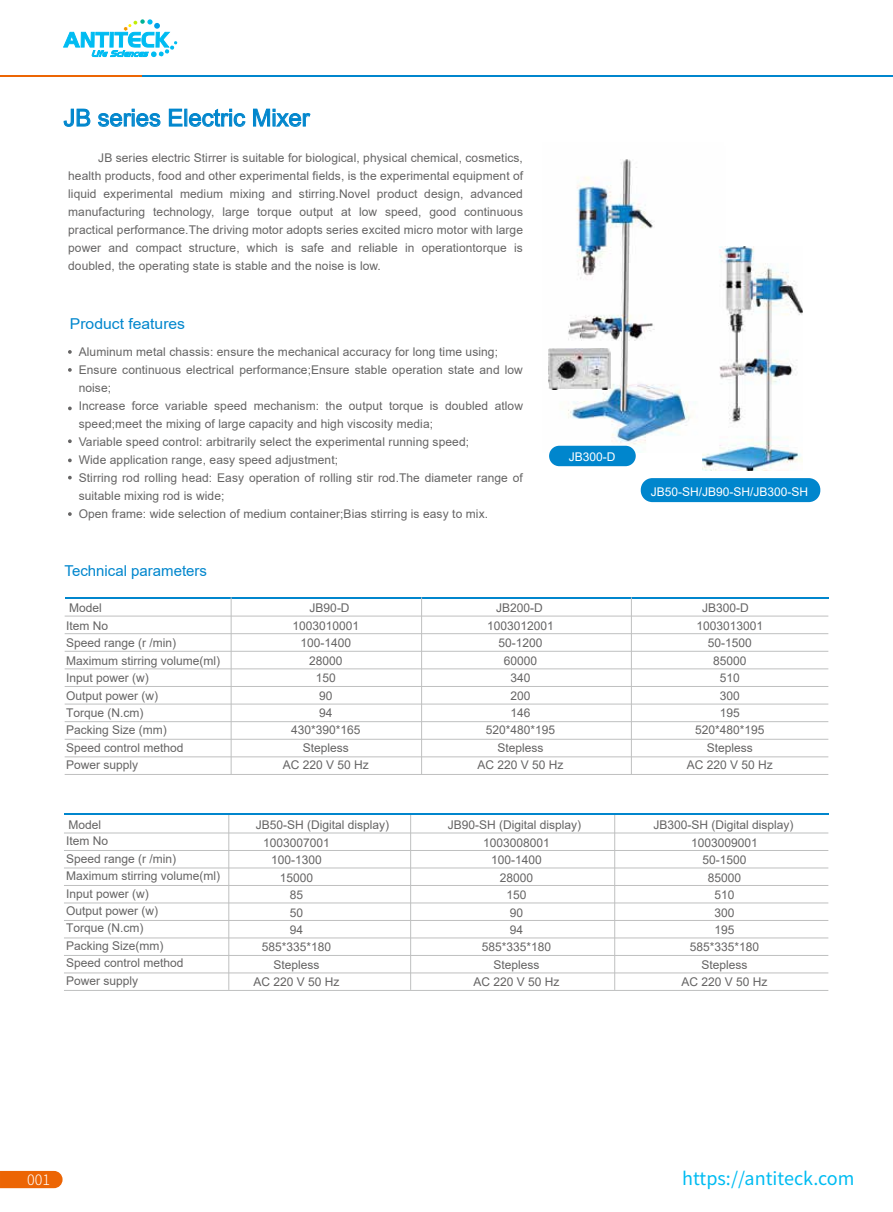
<style>
.page{position:relative;width:893px;height:1212px;background:#fff}
.page>*{position:absolute;margin:0;border:0;box-sizing:border-box;transform-origin:0 0}
.t1{font:23.7px "Arial";color:#0086cd}
.t2{font:18px "Source Han Sans CN";color:#00bcf2}
.t3{font:15px "Arial";color:#0086cd}
.t4{font:15px "Arial";color:#0086cd;scale:1.05 1}
.t5{font:300 14.4px "Source Han Sans CN";color:#fff}
.t6{font:12px/17.4px "Arial";color:#656464;text-align:center}
.t7{font:12px "Arial";color:#fff}
</style>
<div class="page">
<svg style="left:64px;top:109px;width:26px;height:18px"></svg>
<svg style="left:98px;top:109px;width:62px;height:18px"></svg>
<svg style="left:169px;top:109px;width:76px;height:18px"></svg>
<svg style="left:253px;top:109px;width:57px;height:18px"></svg>
<svg style="left:68px;top:350px;width:4px;height:4px"></svg>
<svg style="left:68px;top:407px;width:4px;height:3px"></svg>
<svg style="left:68px;top:512px;width:4px;height:4px"></svg>
<svg style="left:68px;top:458px;width:4px;height:4px"></svg>
<svg style="left:68px;top:476px;width:4px;height:3px"></svg>
<svg style="left:68px;top:439px;width:4px;height:4px"></svg>
<svg style="left:68px;top:368px;width:4px;height:4px"></svg>
<hr style="left:410px;top:814px;width:1px;height:176px;background:#bfc0c0">
<hr style="left:229px;top:814px;width:1px;height:176px;background:#bfc0c0">
<hr style="left:614px;top:814px;width:1px;height:176px;background:#bfc0c0">
<hr style="left:64px;top:813px;width:764px;height:2px;background:#0086cd">
<hr style="left:64px;top:885px;width:764px;height:1px;background:#bfc0c0">
<hr style="left:64px;top:868px;width:764px;height:1px;background:#bfc0c0">
<hr style="left:64px;top:850px;width:764px;height:1px;background:#bfc0c0">
<hr style="left:64px;top:833px;width:764px;height:1px;background:#bfc0c0">
<hr style="left:64px;top:903px;width:764px;height:1px;background:#bfc0c0">
<hr style="left:64px;top:920px;width:764px;height:1px;background:#bfc0c0">
<hr style="left:64px;top:938px;width:764px;height:1px;background:#bfc0c0">
<hr style="left:64px;top:955px;width:764px;height:1px;background:#bfc0c0">
<hr style="left:64px;top:973px;width:764px;height:1px;background:#bfc0c0">
<hr style="left:64px;top:990px;width:764px;height:1px;background:#bfc0c0">
<hr style="left:65px;top:597px;width:763px;height:1px;background:#0086cd">
<hr style="left:631px;top:597px;width:1px;height:177px;background:#bfc0c0">
<hr style="left:231px;top:597px;width:1px;height:177px;background:#bfc0c0">
<hr style="left:421px;top:597px;width:1px;height:177px;background:#bfc0c0">
<hr style="left:65px;top:633px;width:763px;height:1px;background:#bfc0c0">
<hr style="left:65px;top:616px;width:763px;height:1px;background:#bfc0c0">
<hr style="left:65px;top:651px;width:763px;height:1px;background:#bfc0c0">
<hr style="left:65px;top:669px;width:763px;height:1px;background:#bfc0c0">
<hr style="left:65px;top:686px;width:763px;height:1px;background:#bfc0c0">
<hr style="left:65px;top:704px;width:763px;height:1px;background:#bfc0c0">
<hr style="left:65px;top:721px;width:763px;height:1px;background:#bfc0c0">
<hr style="left:65px;top:739px;width:763px;height:1px;background:#bfc0c0">
<hr style="left:65px;top:756px;width:763px;height:1px;background:#bfc0c0">
<hr style="left:65px;top:774px;width:763px;height:1px;background:#bfc0c0">
<img style="left:548px;top:159px;width:147px;height:293px">
<img style="left:549px;top:348px;width:61px;height:41px">
<div style="left:549px;top:446px;width:87px;height:20px;background:#0086cd;border-radius:10px"></div>
<div style="left:641px;top:478px;width:179px;height:24px;background:#0086cd;border-radius:12px"></div>
<img style="left:703px;top:246px;width:100px;height:224px">
<svg style="left:0;top:1171px;width:63px;height:17px"></svg>
<svg style="left:64px;top:19px;width:113px;height:39px"></svg>
<hr style="left:0;top:75px;width:143px;height:1px;background:#ec6504">
<hr style="left:143px;top:75px;width:750px;height:1px;background:#0086cd">
<h1 class="t1" style="left:64px;top:101px;width:248px">JB series Electric Mixer</h1>
<p class="t6" style="left:68px;top:149px;width:456px;line-height:18px;text-align:justify;text-indent:30px">JB series electric Stirrer is suitable for biological, physical chemical, cosmetics, health products, food and other experimental fields, is the experimental equipment of liquid experimental medium mixing and stirring.Novel product design, advanced manufacturing technology, large torque output at low speed, good continuous practical performance.The driving motor adopts series excited micro motor with large power and compact structure, which is safe and reliable in operationtorque is doubled, the operating state is stable and the noise is low.</p>
<p class="t4" style="left:70px;top:313px;width:111px">Product features</p>
<p class="t6" style="left:79px;top:343px;width:446px;line-height:18px;text-align:left">Aluminum metal chassis: ensure the mechanical accuracy for long time using; Ensure continuous electrical performance;Ensure stable operation state and low noise;<br>Increase force variable speed mechanism: the output torque is doubled atlow speed;meet the mixing of large capacity and high viscosity media;<br>Variable speed control: arbitrarily select the experimental running speed;<br>Wide application range, easy speed adjustment;<br>Stirring rod rolling head: Easy operation of rolling stir rod.The diameter range of suitable mixing rod is wide;<br>Open frame: wide selection of medium container;Bias stirring is easy to mix.</p>
<p class="t7" style="left:569px;top:449px;width:48px">JB300-D</p>
<p class="t3" style="left:65px;top:560px;width:144px">Technical parameters</p>
<p class="t6" style="left:66px;top:599px;width:155px;text-align:left">Model<br>Item No<br>Speed range (r /min)<br>Maximum stirring volume(ml)<br>Input power (w)<br>Output power (w)<br>Torque (N.cm)<br>Packing Size (mm)<br>Speed control method<br>Power supply</p>
<p class="t6" style="left:310px;top:599px;width:42px">JB90-D</p>
<p class="t6" style="left:283px;top:617px;width:88px">1003010001<br>100-1400<br>28000<br>150<br>90<br>94<br>430*390*165<br>Stepless<br>AC 220 V 50 Hz</p>
<p class="t6" style="left:496px;top:599px;width:48px">JB200-D</p>
<p class="t6" style="left:477px;top:617px;width:88px">1003012001<br>50-1200<br>60000<br>340<br>200<br>146<br>520*480*195<br>Stepless<br>AC 220 V 50 Hz</p>
<p class="t6" style="left:68px;top:816px;width:34px">Model</p>
<p class="t6" style="left:448px;top:816px;width:135px">JB90-SH (Digital display)</p>
<p class="t6" style="left:66px;top:832px;width:155px;text-align:left">Item No<br>Speed range (r /min)<br>Maximum stirring volume(ml)<br>Input power (w)<br>Output power (w)<br>Torque (N.cm)<br>Packing Size(mm)<br>Speed control method<br>Power supply</p>
<p class="t6" style="left:256px;top:816px;width:135px">JB50-SH (Digital display)</p>
<p class="t6" style="left:253px;top:834px;width:88px">1003007001<br>100-1300<br>15000<br>85<br>50<br>94<br>585*335*180<br>Stepless<br>AC 220 V 50 Hz</p>
<p class="t6" style="left:473px;top:834px;width:88px">1003008001<br>100-1400<br>28000<br>150<br>90<br>94<br>585*335*180<br>Stepless<br>AC 220 V 50 Hz</p>
<p class="t7" style="left:651px;top:483px;width:159px">JB50-SH/JB90-SH/JB300-SH</p>
<p class="t6" style="left:702px;top:599px;width:48px">JB300-D</p>
<p class="t6" style="left:687px;top:617px;width:88px">1003013001<br>50-1500<br>85000<br>510<br>300<br>195<br>520*480*195<br>Stepless<br>AC 220 V 50 Hz</p>
<p class="t6" style="left:653px;top:816px;width:142px">JB300-SH (Digital display)</p>
<p class="t6" style="left:681px;top:834px;width:88px">1003009001<br>50-1500<br>85000<br>510<br>300<br>195<br>585*335*180<br>Stepless<br>AC 220 V 50 Hz</p>
<p class="t5" style="left:27px;top:1171px;width:25px">001</p>
<h2 class="t2" style="left:682px;top:1168px;width:174px">https://antiteck.com</h2>
</div>
